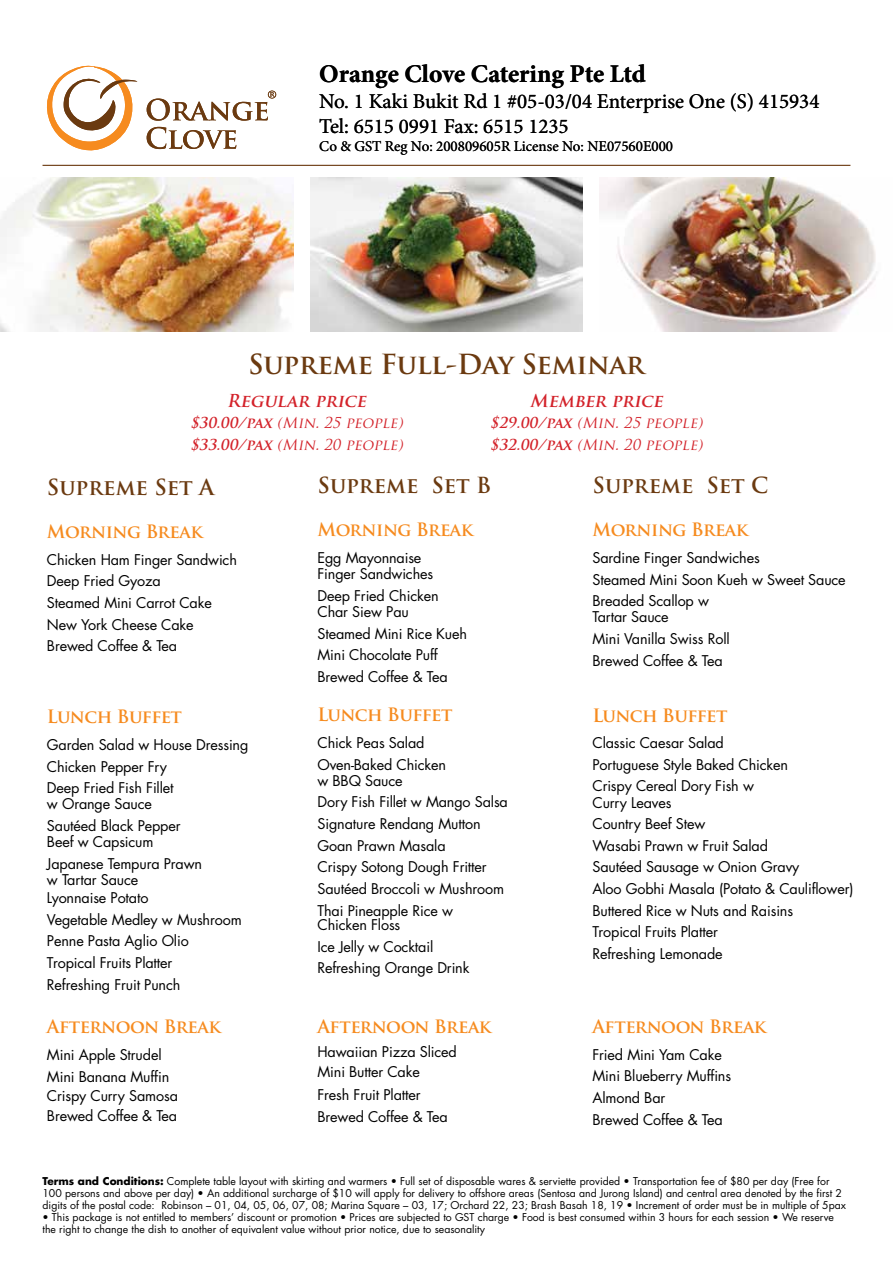
<style>
.page{position:relative;width:893px;height:1263px;background:#fff}
.page>*{position:absolute;margin:0;border:0;box-sizing:border-box;transform-origin:0 0}
.t1{font:700 27px "Trajan Pro";letter-spacing:-.01em;color:#6b3a10}
.t2{font:700 25.5px "Minion Pro";letter-spacing:-.005em;color:#000}
.t3{font:700 21.6px "Trajan Pro";color:#6b3a10}
.t4{font:21px/25.2px "Minion Pro";color:#000}
.t5{font:700 18px "Trajan Pro";letter-spacing:-.025em;color:#f68b1f}
.t6{font:700 18px "Trajan Pro";letter-spacing:-.045em;color:#f68b1f}
.t7{font:italic 700 17.4px "Trajan Pro";color:#d3222a}
.t8{font:15px "Minion Pro";color:#000}
.t9{font:italic 14.7px/21.6px "Trajan Pro";color:#d3222a}
.t10{font:14.4px/21.6px "Futura";letter-spacing:-.01em;color:#000}
.t11{font:10.5px/12px "Futura";color:#000}
.s1{font-weight:700}
</style>
<div class="page">
<hr style="left:43px;top:165px;width:807px;height:1px;background:#6b3a10">
<img style="left:0;top:178px;width:293px;height:154px">
<img style="left:310px;top:178px;width:273px;height:154px">
<img style="left:600px;top:178px;width:277px;height:154px">
<svg style="left:147px;top:127px;width:89px;height:22px"></svg>
<svg style="left:147px;top:91px;width:129px;height:30px"></svg>
<svg style="left:47px;top:65px;width:91px;height:86px"></svg>
<h2 class="t2" style="left:319px;top:56px;width:328px">Orange Clove Catering Pte Ltd</h2>
<h3 class="t4" style="left:319px;top:88px;width:502px">No. 1 Kaki Bukit Rd 1 #05-03/04 Enterprise One (S) 415934<br>Tel: 6515 0991 Fax: 6515 1235</h3>
<p class="t8" style="left:319px;top:136px;width:356px">Co &amp; GST Reg No: 200809605R License No: NE07560E000</p>
<h1 class="t1" style="left:248px;top:348px;width:398px">Supreme Full-Day Seminar</h1>
<p class="t7" style="left:227px;top:389px;width:145px">Regular price</p>
<p class="t9" style="left:190px;top:412px;width:218px"><span class="s1">$30.00/pax</span> (Min. 25 people) <span class="s1">$33.00/pax</span> (Min. 20 people)</p>
<p class="t7" style="left:530px;top:389px;width:138px">Member price</p>
<p class="t9" style="left:490px;top:412px;width:218px"><span class="s1">$29.00/pax</span> (Min. 25 people) <span class="s1">$32.00/pax</span> (Min. 20 people)</p>
<h3 class="t3" style="left:47px;top:474px;width:169px">Supreme Set A</h3>
<p class="t5" style="left:47px;top:520px;width:157px">Morning Break</p>
<p class="t10" style="left:47px;top:549px;width:191px">Chicken Ham Finger Sandwich<br>Deep Fried Gyoza<br>Steamed Mini Carrot Cake<br>New York Cheese Cake<br>Brewed Coffee &amp; Tea</p>
<p class="t6" style="left:47px;top:706px;width:137px">Lunch Buffet</p>
<p class="t10" style="left:47px;top:734px;width:203px">Garden Salad w House Dressing<br>Chicken Pepper Fry<br>Deep Fried Fish Fillet</p>
<p class="t10" style="left:47px;top:793px;width:135px">w Orange Sauce<br>Sautéed Black Pepper</p>
<p class="t10" style="left:47px;top:831px;width:157px">Beef w Capsicum<br>Japanese Tempura Prawn</p>
<p class="t10" style="left:47px;top:871px;width:103px;line-height:18px">w Tartar Sauce<br>Lyonnaise Potato</p>
<p class="t10" style="left:47px;top:909px;width:196px">Vegetable Medley w Mushroom<br>Penne Pasta Aglio Olio<br>Tropical Fruits Platter<br>Refreshing Fruit Punch</p>
<p class="t5" style="left:47px;top:1016px;width:175px">Afternoon Break</p>
<p class="t10" style="left:47px;top:1044px;width:124px">Mini Apple Strudel<br>Mini Banana Muffin</p>
<p class="t10" style="left:47px;top:1086px;width:133px;line-height:19.8px">Crispy Curry Samosa<br>Brewed Coffee &amp; Tea</p>
<h3 class="t3" style="left:317px;top:472px;width:176px">Supreme Set B</h3>
<p class="t5" style="left:317px;top:518px;width:157px">Morning Break</p>
<p class="t10" style="left:317px;top:550px;width:117px;line-height:16.2px">Egg Mayonnaise<br>Finger Sandwiches</p>
<p class="t10" style="left:317px;top:587px;width:123px;line-height:16.2px">Deep Fried Chicken<br>Char Siew Pau</p>
<p class="t10" style="left:317px;top:623px;width:151px">Steamed Mini Rice Kueh<br>Mini Chocolate Puff<br>Brewed Coffee &amp; Tea</p>
<p class="t6" style="left:317px;top:704px;width:137px">Lunch Buffet</p>
<p class="t10" style="left:317px;top:732px;width:130px">Chick Peas Salad<br>Oven-Baked Chicken</p>
<p class="t10" style="left:317px;top:770px;width:192px">w BBQ Sauce<br>Dory Fish Fillet w Mango Salsa<br>Signature Rendang Mutton<br>Goan Prawn Masala<br>Crispy Sotong Dough Fritter<br>Sautéed Broccoli w Mushroom<br>Thai Pineapple Rice w</p>
<p class="t10" style="left:317px;top:914px;width:154px">Chicken Floss<br>Ice Jelly w Cocktail<br>Refreshing Orange Drink</p>
<p class="t5" style="left:317px;top:1015px;width:175px">Afternoon Break</p>
<p class="t10" style="left:317px;top:1042px;width:141px;line-height:19.8px">Hawaiian Pizza Sliced<br>Mini Butter Cake</p>
<p class="t10" style="left:317px;top:1083px;width:132px;line-height:22.5px">Fresh Fruit Platter<br>Brewed Coffee &amp; Tea</p>
<h3 class="t3" style="left:592px;top:472px;width:178px">Supreme Set C</h3>
<p class="t5" style="left:592px;top:518px;width:157px">Morning Break</p>
<p class="t10" style="left:592px;top:547px;width:255px">Sardine Finger Sandwiches<br>Steamed Mini Soon Kueh w Sweet Sauce<br>Breaded Scallop w</p>
<p class="t10" style="left:592px;top:606px;width:139px">Tartar Sauce<br>Mini Vanilla Swiss Roll<br>Brewed Coffee &amp; Tea</p>
<p class="t6" style="left:592px;top:704px;width:137px">Lunch Buffet</p>
<p class="t10" style="left:592px;top:732px;width:197px">Classic Caesar Salad<br>Portuguese Style Baked Chicken<br>Crispy Cereal Dory Fish w</p>
<p class="t10" style="left:592px;top:792px;width:263px">Curry Leaves<br>Country Beef Stew<br>Wasabi Prawn w Fruit Salad<br>Sautéed Sausage w Onion Gravy<br>Aloo Gobhi Masala (Potato &amp; Cauliflower)<br>Buttered Rice w Nuts and Raisins<br>Tropical Fruits Platter<br>Refreshing Lemonade</p>
<p class="t5" style="left:592px;top:1015px;width:175px">Afternoon Break</p>
<p class="t10" style="left:592px;top:1044px;width:140px">Fried Mini Yam Cake<br>Mini Blueberry Muffins<br>Almond Bar<br>Brewed Coffee &amp; Tea</p>
<p class="t11" style="left:43px;top:1175px;width:805px"><span class="s1">Terms and Conditions:</span> Complete table layout with skirting and warmers • Full set of disposable wares &amp; serviette provided • Transportation fee of $80 per day (Free for<br>100 persons and above per day) • An additional surcharge of $10 will apply for delivery to offshore areas (Sentosa and Jurong Island) and central area denoted by the first 2 digits of the postal code: Robinson – 01, 04, 05, 06, 07, 08; Marina Square – 03, 17; Orchard 22, 23; Brash Basah 18, 19 • Increment of order must be in multiple of 5pax</p>
<p class="t11" style="left:43px;top:1211px;width:793px">• This package is not entitled to members’ discount or promotion • Prices are subjected to GST charge • Food is best consumed within 3 hours for each session • We reserve the right to change the dish to another of equivalent value without prior notice, due to seasonality</p>
</div>
